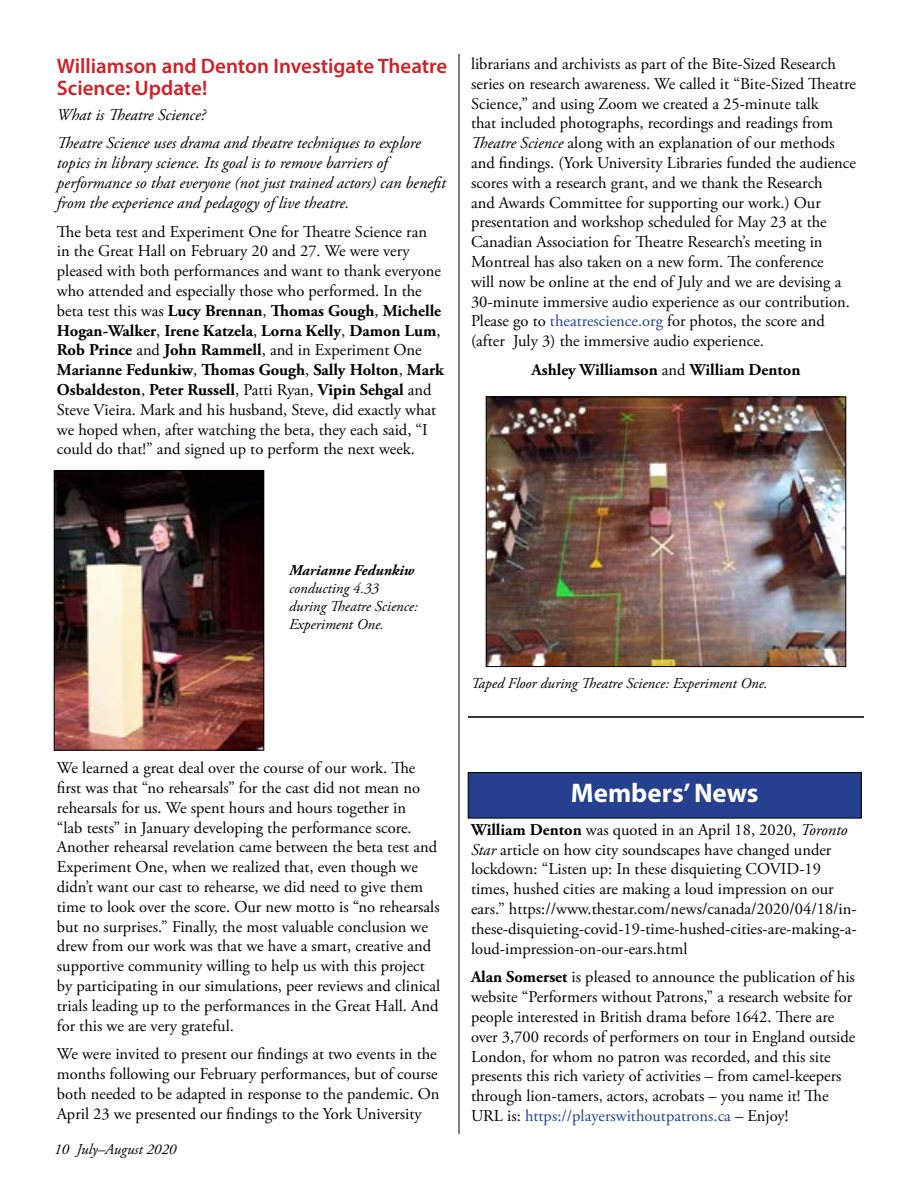
<style>
.page{position:relative;width:918px;height:1188px;background:#fff}
.page>*{position:absolute;margin:0;border:0;box-sizing:border-box;transform-origin:0 0}
.t1{font:700 27px "Myriad Pro";color:#fff}
.t2{font:600 21px/22.5px "Myriad Pro";color:#d12027}
.t3{font:16.5px/19.8px "Adobe Garamond Pro";color:#000}
.t4{font:italic 16.5px/19.8px "Adobe Garamond Pro";color:#000}
.t5{font:700 16.5px "Adobe Garamond Pro";color:#000}
.t6{font:italic 15px/18px "Adobe Garamond Pro";color:#000}
.t7{font:italic 700 15px "Adobe Garamond Pro";color:#000}
.s1{font-weight:700}
.s2{font-style:italic}
.s3{color:#25408f}
.s4{font-weight:400}
</style>
<div class="page">
<hr style="left:459px;top:54px;width:1px;height:1080px;background:#000">
<img style="left:488px;top:399px;width:356px;height:266px">
<div style="left:486px;top:397px;width:360px;height:270px;border:1px solid #000"></div>
<img style="left:56px;top:473px;width:206px;height:275px">
<div style="left:54px;top:471px;width:210px;height:279px;border:1px solid #000"></div>
<hr style="left:468px;top:717px;width:396px;height:1px;background:#000">
<div style="left:468px;top:773px;width:393px;height:45px;background:#25408f"></div>
<div style="left:468px;top:772px;width:393px;height:46px;border:1px solid #000"></div>
<p class="t2" style="left:57px;top:54px;width:392px">Williamson and Denton Investigate Theatre<br>Science: Update!</p>
<p class="t4" style="left:57px;top:100px;width:365px;line-height:28.8px">What is Theatre Science?<br>Theatre Science uses drama and theatre techniques to explore</p>
<p class="t4" style="left:57px;top:153px;width:391px">topics in library science. Its goal is to remove barriers of performance so that everyone (not just trained actors) can benefit from the experience and pedagogy of live theatre.</p>
<p class="t3" style="left:57px;top:222px;width:388px">The beta test and Experiment One for Theatre Science ran in the Great Hall on February 20 and 27. We were very pleased with both performances and want to thank everyone who attended and especially those who performed. In the beta test this was <span class="s1">Lucy Brennan</span>, <span class="s1">Thomas Gough</span>, <span class="s1">Michelle Hogan-Walker</span>, <span class="s1">Irene Katzela</span>, <span class="s1">Lorna Kelly</span>, <span class="s1">Damon Lum</span>, <span class="s1">Rob Prince</span> and <span class="s1">John Rammell</span>, and in Experiment One <span class="s1">Marianne Fedunkiw</span>, <span class="s1">Thomas Gough</span>, <span class="s1">Sally Holton</span>, <span class="s1">Mark Osbaldeston</span>, <span class="s1">Peter Russell</span>, Patti Ryan, <span class="s1">Vipin Sehgal</span> and Steve Vieira. Mark and his husband, Steve, did exactly what we hoped when, after watching the beta, they each said, “I could do that!” and signed up to perform the next week.</p>
<p class="t3" style="left:471px;top:54px;width:387px">librarians and archivists as part of the Bite-Sized Research series on research awareness. We called it “Bite-Sized Theatre Science,” and using Zoom we created a 25-minute talk<br>that included photographs, recordings and readings from <span class="s2">Theatre Science</span> along with an explanation of our methods and findings. (York University Libraries funded the audience scores with a research grant, and we thank the Research<br>and Awards Committee for supporting our work.) Our presentation and workshop scheduled for May 23 at the Canadian Association for Theatre Research’s meeting in Montreal has also taken on a new form. The conference<br>will now be online at the end of July and we are devising a 30-minute immersive audio experience as our contribution.<br>Please go to <span class="s3">theatrescience.org</span> for photos, the score and (after July 3) the immersive audio experience.</p>
<p class="t5" style="left:532px;top:360px;width:270px">Ashley Williamson <span class="s4">and</span> William Denton</p>
<p class="t7" style="left:289px;top:561px;width:127px">Marianne Fedunkiw</p>
<p class="t6" style="left:289px;top:580px;width:130px">conducting 4.33 during Theatre Science:<br>Experiment One.</p>
<p class="t3" style="left:57px;top:759px;width:385px">We learned a great deal over the course of our work. The first was that “no rehearsals” for the cast did not mean no rehearsals for us. We spent hours and hours together in<br>“lab tests” in January developing the performance score.<br>Another rehearsal revelation came between the beta test and Experiment One, when we realized that, even though we didn’t want our cast to rehearse, we did need to give them time to look over the score. Our new motto is “no rehearsals but no surprises.” Finally, the most valuable conclusion we drew from our work was that we have a smart, creative and supportive community willing to help us with this project by participating in our simulations, peer reviews and clinical trials leading up to the performances in the Great Hall. And for this we are very grateful.</p>
<p class="t3" style="left:57px;top:1045px;width:384px">We were invited to present our findings at two events in the months following our February performances, but of course both needed to be adapted in response to the pandemic. On April 23 we presented our findings to the York University</p>
<p class="t6" style="left:54px;top:1141px;width:124px">10 July–August 2020</p>
<p class="t6" style="left:471px;top:675px;width:298px">Taped Floor during Theatre Science: Experiment One.</p>
<h1 class="t1" style="left:571px;top:775px;width:189px">Members’ News</h1>
<p class="t3" style="left:471px;top:820px;width:387px"><span class="s1">William Denton</span> was quoted in an April 18, 2020, <span class="s2">Toronto Star</span> article on how city soundscapes have changed under lockdown: “Listen up: In these disquieting COVID-19 times, hushed cities are making a loud impression on our ears.” https://www.thestar.com/news/canada/2020/04/18/in&shy;these-disquieting-covid-19-time-hushed-cities-are-making-a&shy;loud-impression-on-our-ears.html</p>
<p class="t3" style="left:471px;top:968px;width:386px"><span class="s1">Alan Somerset</span> is pleased to announce the publication of his website “Performers without Patrons,” a research website for people interested in British drama before 1642. There are over 3,700 records of performers on tour in England outside London, for whom no patron was recorded, and this site presents this rich variety of activities – from camel-keepers through lion-tamers, actors, acrobats – you name it! The URL is: <span class="s3">https://playerswithoutpatrons.ca</span> – Enjoy!</p>
</div>
